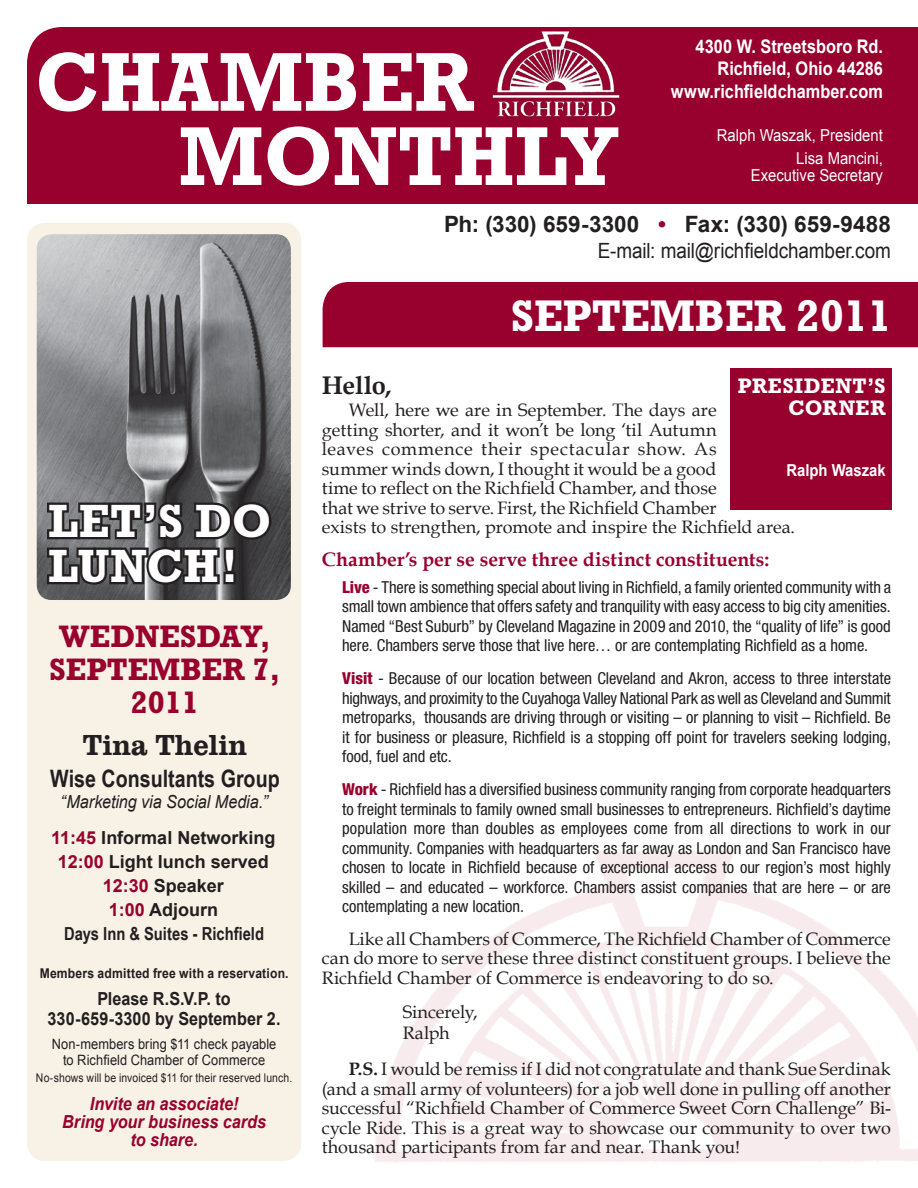
<style>
.page{position:relative;width:918px;height:1188px;background:#fff}
.page>*{position:absolute;margin:0;border:0;box-sizing:border-box;transform-origin:0 0}
.t1{font:700 84.75px/74.2px "Rockwell";color:#fff;scale:.96 1}
.t2{font:700 47.4px/45px "Rockwell";letter-spacing:.015em;color:#fff}
.t3{font:700 45px "Rockwell";color:#fff;scale:.96 1}
.t4{font:700 31.5px/33px "Rockwell";color:#98002e;text-align:center}
.t5{font:30px "URW Clarendon T Medi Narr";color:#231f20}
.t6{font:700 25.5px "Book Antiqua";letter-spacing:-.015em;color:#231f20}
.t7{font:700 24px "Arial Narrow";color:#231f20}
.t8{font:700 22.5px "Arial";color:#231f20}
.t9{font:700 21.3px/22.5px "Rockwell";letter-spacing:.035em;color:#fff;text-align:right}
.t10{font:21px "Arial";letter-spacing:-.005em;color:#231f20;scale:.9 1}
.t11{font:700 19.5px "Book Antiqua";letter-spacing:.005em;color:#98002e}
.t12{font:700 18.75px/22.5px "Arial";color:#fff;text-align:right;scale:.87 1}
.t13{font:18px/19.5px "Book Antiqua";color:#231f20}
.t14{font:700 18px/24px "Arial";color:#231f20;text-align:center}
.t15{font:italic 700 18px/18px "Arial";letter-spacing:-.005em;color:#98002e;text-align:center;scale:.9 1}
.t16{font:700 18px/19.5px "Arial";color:#231f20;text-align:center;scale:.9 1}
.t17{font:italic 18px "Arial";letter-spacing:-.005em;color:#231f20;scale:.9 1}
.t18{font:700 18px "Arial Narrow";color:#231f20}
.t19{font:condensed 16.5px/19.5px "Helvetica Neue";letter-spacing:-.005em;color:#231f20;text-align:justify}
.t20{font:16.5px/23.2px "Arial";color:#fff;text-align:right;scale:.9 1}
.t21{font:700 16.5px "Arial";color:#fff;scale:.9 1}
.t22{font:14.25px/16.5px "Arial";letter-spacing:.005em;color:#231f20;text-align:center;scale:.9 1}
.t23{font:700 13.5px "Arial";letter-spacing:.015em;color:#231f20;scale:.9 1}
.t24{font:12px "Arial";letter-spacing:.01em;color:#231f20;scale:.87 1}
.s1{color:#98002e}
.s2{font-weight:800;color:#98002e}
.s3{font-weight:700}
</style>
<div class="page">
<div style="left:27px;top:27px;width:891px;height:177px;background:#98002e"></div>
<div style="left:27px;top:223px;width:274px;height:938px;background:#f7f1e6;border-radius:18px"></div>
<img style="left:462px;top:30px;width:190px;height:87px">
<img style="left:37px;top:234px;width:254px;height:366px">
<svg style="left:45px;top:499px;width:229px;height:88px"></svg>
<div style="left:323px;top:282px;width:595px;height:65px;background:#98002e"></div>
<div style="left:730px;top:368px;width:162px;height:142px;background:#98002e"></div>
<h1 class="t1" style="left:179px;top:44px;width:459px;text-indent:-143px">CHAMBER<br>MONTHLY</h1>
<p class="t12" style="left:671px;top:35px;width:245px">4300 W. Streetsboro Rd.<br>Richfield, Ohio 44286 www.richfieldchamber.com</p>
<p class="t20" style="left:717px;top:124px;width:186px">Ralph Waszak, President<br>Lisa Mancini,</p>
<p class="t20" style="left:751px;top:163px;width:148px">Executive Secretary</p>
<h3 class="t8" style="left:444px;top:212px;width:448px">Ph: (330) 659-3300 <span class="s1">•</span> Fax: (330) 659-9488</h3>
<p class="t10" style="left:598px;top:238px;width:327px">E-mail: mail@richfieldchamber.com</p>
<h2 class="t2" style="left:48px;top:498px;width:220px">LET’S DO<br>LUNCH!</h2>
<h3 class="t4" style="left:49px;top:619px;width:233px">WEDNESDAY,<br>SEPTEMBER 7,<br>2011</h3>
<h3 class="t5" style="left:83px;top:727px;width:166px">Tina Thelin</h3>
<h3 class="t7" style="left:50px;top:764px;width:231px">Wise Consultants Group</h3>
<p class="t17" style="left:61px;top:791px;width:232px">“Marketing via Social Media.”</p>
<p class="t14" style="left:51px;top:826px;width:226px"><span class="s1">11:45</span> Informal Networking<br><span class="s1">12:00</span> Light lunch served<br><span class="s1">12:30</span> Speaker<br><span class="s1">1:00</span> Adjourn</p>
<p class="t18" style="left:64px;top:923px;width:201px">Days Inn &amp; Suites - Richfield</p>
<p class="t23" style="left:40px;top:966px;width:278px">Members admitted free with a reservation.</p>
<p class="t16" style="left:48px;top:989px;width:260px">Please R.S.V.P. to<br>330-659-3300 by September 2.</p>
<p class="t22" style="left:52px;top:1035px;width:251px">Non-members bring $11 check payable to Richfield Chamber of Commerce</p>
<p class="t24" style="left:36px;top:1071px;width:296px">No-shows will be invoiced $11 for their reserved lunch.</p>
<p class="t15" style="left:62px;top:1095px;width:228px">Invite an associate!<br>Bring your business cards to share.</p>
<h3 class="t3" style="left:511px;top:290px;width:398px">SEPTEMBER 2011</h3>
<h3 class="t6" style="left:322px;top:370px;width:71px">Hello,</h3>
<p class="t13" style="left:322px;top:400px;width:475px;text-indent:27px">Well, here we are in September. The days are<br>getting shorter, and it won’t be long ‘til Autumn<br>leaves commence their spectacular show. As<br>summer winds down, I thought it would be a good<br>time to reflect on the Richfield Chamber, and those<br>that we strive to serve. First, the Richfield Chamber<br>exists to strengthen, promote and inspire the Richfield area.</p>
<p class="t11" style="left:322px;top:548px;width:449px">Chamber’s per se serve three distinct constituents:</p>
<p class="t19" style="left:342px;top:577px;width:551px"><span class="s2">Live</span> - There is something special about living in Richfield, a family oriented community with a small town ambience that offers safety and tranquility with easy access to big city amenities.<br>Named “Best Suburb” by Cleveland Magazine in 2009 and 2010, the “quality of life” is good here. Chambers serve those that live here… or are contemplating Richfield as a home.</p>
<p class="t19" style="left:342px;top:668px;width:550px"><span class="s2">Visit</span> - Because of our location between Cleveland and Akron, access to three interstate highways, and proximity to the Cuyahoga Valley National Park as well as Cleveland and Summit metroparks, thousands are driving through or visiting – or planning to visit – Richfield. Be it for business or pleasure, Richfield is a stopping off point for travelers seeking lodging, food, fuel and etc.</p>
<p class="t19" style="left:342px;top:779px;width:550px"><span class="s2">Work</span> - Richfield has a diversified business community ranging from corporate headquarters to freight terminals to family owned small businesses to entrepreneurs. Richfield’s daytime population more than doubles as employees come from all directions to work in our community. Companies with headquarters as far away as London and San Francisco have chosen to locate in Richfield because of exceptional access to our region’s most highly skilled – and educated – workforce. Chambers assist companies that are here – or are contemplating a new location.</p>
<p class="t13" style="left:322px;top:929px;width:571px;text-align:justify;text-indent:27px">Like all Chambers of Commerce, The Richfield Chamber of Commerce can do more to serve these three distinct constituent groups. I believe the Richfield Chamber of Commerce is endeavoring to do so.</p>
<p class="t13" style="left:403px;top:1001px;width:76px;line-height:21.6px">Sincerely,<br>Ralph</p>
<p class="t13" style="left:322px;top:1059px;width:571px;text-align:justify;text-indent:27px"><span class="s3">P.S.</span> I would be remiss if I did not congratulate and thank Sue Serdinak (and a small army of volunteers) for a job well done in pulling off another successful “Richfield Chamber of Commerce Sweet Corn Challenge” Bi&shy;cycle Ride. This is a great way to showcase our community to over two thousand participants from far and near. Thank you!</p>
<p class="t9" style="left:738px;top:374px;width:150px">PRESIDENT ’S<br>CORNER</p>
<p class="t21" style="left:786px;top:461px;width:112px">Ralph Waszak</p>
</div>
